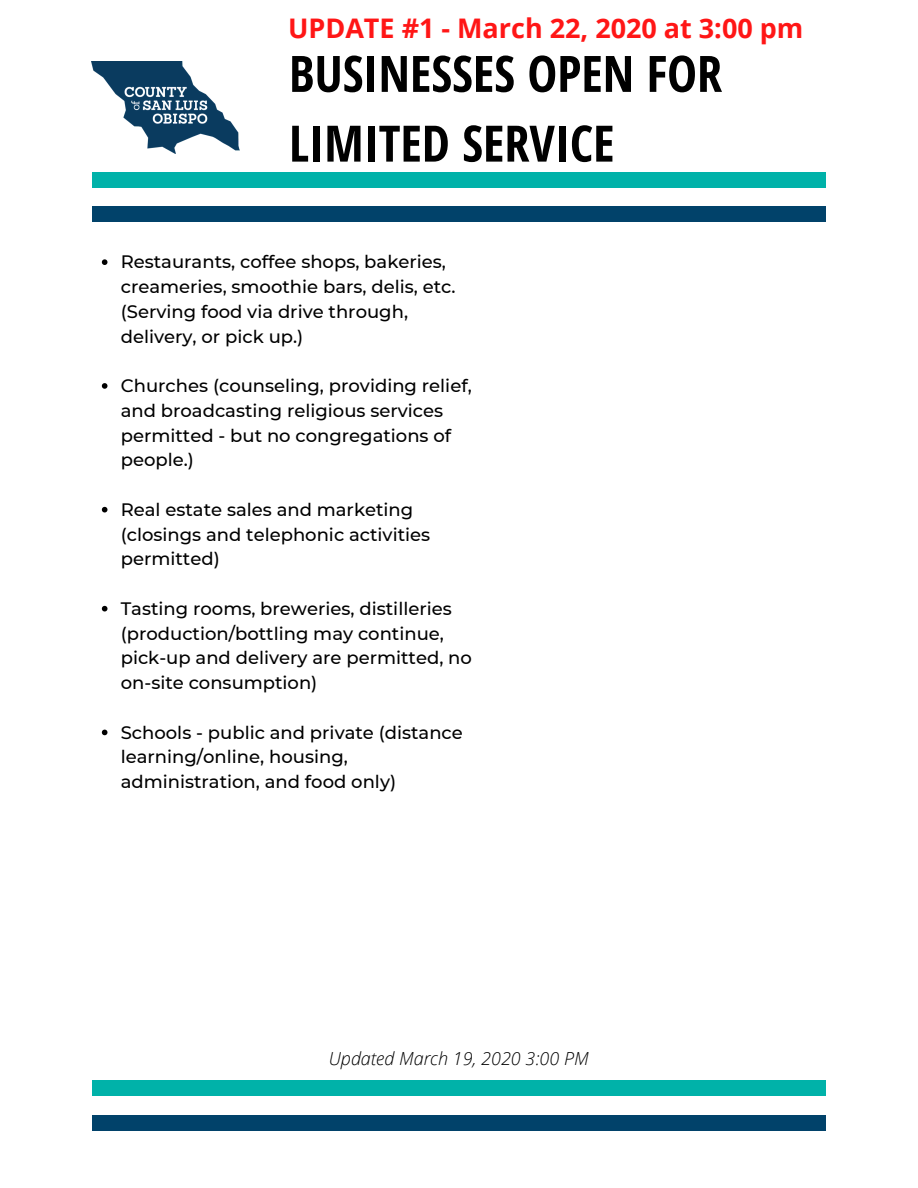
<style>
.page{position:relative;width:918px;height:1188px;background:#fff}
.page>*{position:absolute;margin:0;border:0;box-sizing:border-box;transform-origin:0 0}
.t1{font:700 50.25px/69.8px "Open Sans Condensed";color:#000}
.t2{font:700 27px "Open Sans";color:#ff1616}
.t3{font:500 18px/24.8px "Montserrat";color:#000}
.t4{font:italic 300 18px "Open Sans";color:#000}
</style>
<div class="page">
<img style="left:92px;top:61px;width:147px;height:92px">
<div style="left:92px;top:1115px;width:734px;height:16px;background:#01426a"></div>
<div style="left:92px;top:1080px;width:734px;height:16px;background:#00b2a9"></div>
<div style="left:92px;top:207px;width:734px;height:15px;background:#01426a"></div>
<div style="left:92px;top:172px;width:734px;height:15px;background:#00b2a9"></div>
<svg style="left:102px;top:259px;width:5px;height:6px"></svg>
<svg style="left:102px;top:383px;width:5px;height:6px"></svg>
<svg style="left:102px;top:507px;width:5px;height:5px"></svg>
<svg style="left:102px;top:606px;width:5px;height:5px"></svg>
<svg style="left:102px;top:730px;width:5px;height:5px"></svg>
<h2 class="t2" style="left:288px;top:9px;width:517px">UPDATE #1 - March 22, 2020 at 3:00 pm</h2>
<h1 class="t1" style="left:289px;top:38px;width:435px">BUSINESSES OPEN FOR<br>LIMITED SERVICE</h1>
<p class="t3" style="left:121px;top:250px;width:336px">Restaurants, coffee shops, bakeries, creameries, smoothie bars, delis, etc. (Serving food via drive through, delivery, or pick up.)</p>
<p class="t3" style="left:121px;top:373px;width:353px">Churches (counseling, providing relief, and broadcasting religious services permitted - but no congregations of people.)</p>
<p class="t3" style="left:121px;top:497px;width:311px">Real estate sales and marketing (closings and telephonic activities permitted)</p>
<p class="t3" style="left:121px;top:596px;width:353px">Tasting rooms, breweries, distilleries (production/bottling may continue, pick-up and delivery are permitted, no on-site consumption)</p>
<p class="t3" style="left:121px;top:720px;width:344px">Schools - public and private (distance learning/online, housing, administration, and food only)</p>
<p class="t4" style="left:329px;top:1046px;width:261px">Updated March 19, 2020 3:00 PM</p>
</div>
